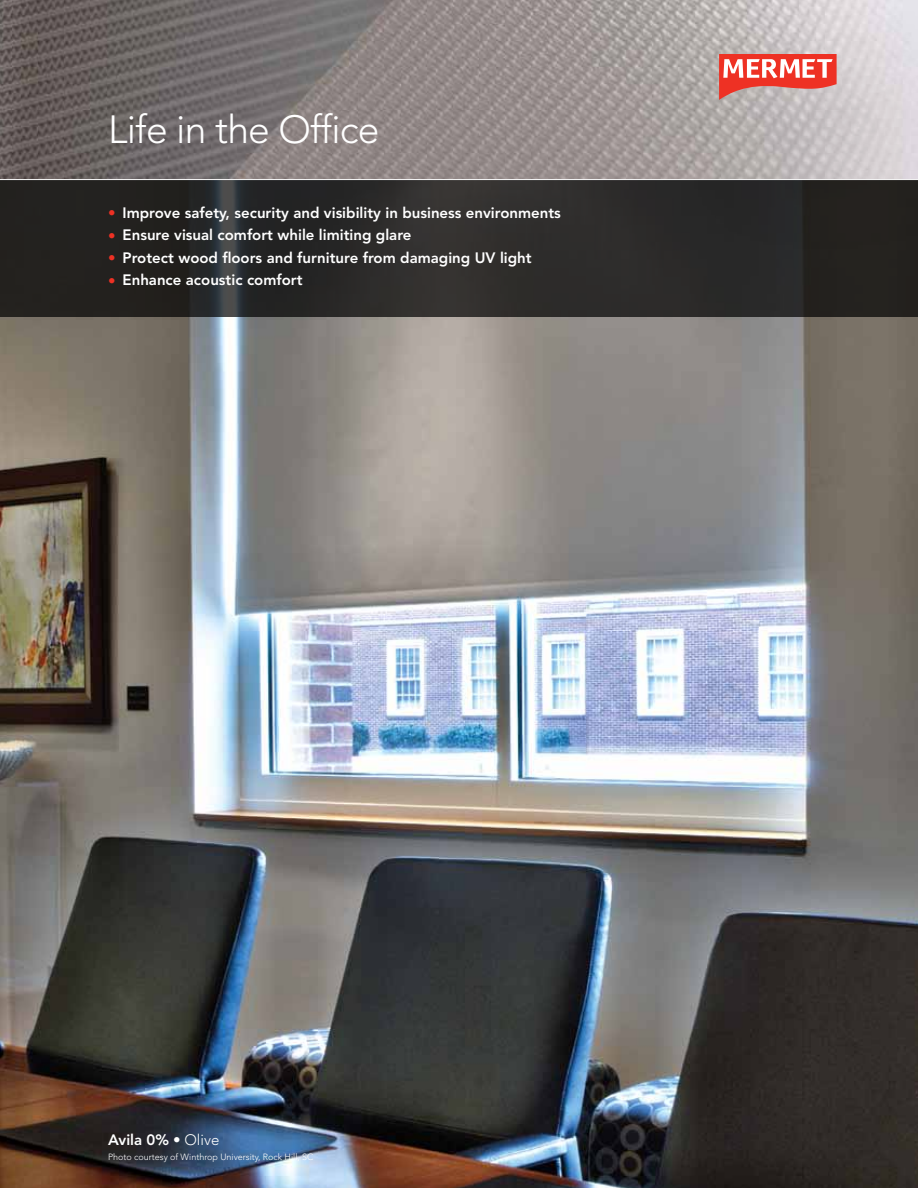
<style>
.page{position:relative;width:918px;height:1188px;background:#fff}
.page>*{position:absolute;margin:0;border:0;box-sizing:border-box;transform-origin:0 0}
.t1{font:300 39px "Avenir LT Std";letter-spacing:-.02em;color:#fff}
.t2{font:800 15px "Avenir LT Std";color:#fff}
.t3{font:300 9px "Avenir LT Std";color:#fff}
.s1{color:#ee3124}
.s2{font-weight:300}
</style>
<div class="page">
<img style="left:0;top:317px;width:918px;height:871px">
<img style="left:0;top:0;width:643px;height:179px">
<svg style="left:0;top:180px;width:918px;height:137px;background:#292827"></svg>
<div style="left:643px;top:0;width:275px;height:253px;background:#000;opacity:.35"></div>
<svg style="left:719px;top:54px;width:118px;height:46px;background:#e67b74"></svg>
<hr style="left:0;top:179px;width:918px;height:1px;background:#fff">
<h1 class="t1" style="left:108px;top:106px;width:273px">Life in the Office</h1>
<p class="t2" style="left:108px;top:204px;width:454px"><span class="s1">•</span> Improve safety, security and visibility in business environments</p>
<p class="t2" style="left:108px;top:226px;width:305px"><span class="s1">•</span> Ensure visual comfort while limiting glare</p>
<p class="t2" style="left:108px;top:249px;width:425px"><span class="s1">•</span> Protect wood floors and furniture from damaging UV light</p>
<p class="t2" style="left:108px;top:271px;width:196px"><span class="s1">•</span> Enhance acoustic comfort</p>
<p class="t2" style="left:108px;top:1131px;width:113px">Avila 0% <span class="s2">• Olive</span></p>
<p class="t3" style="left:108px;top:1152px;width:207px">Photo courtesy of Winthrop University, Rock Hill, SC</p>
</div>
